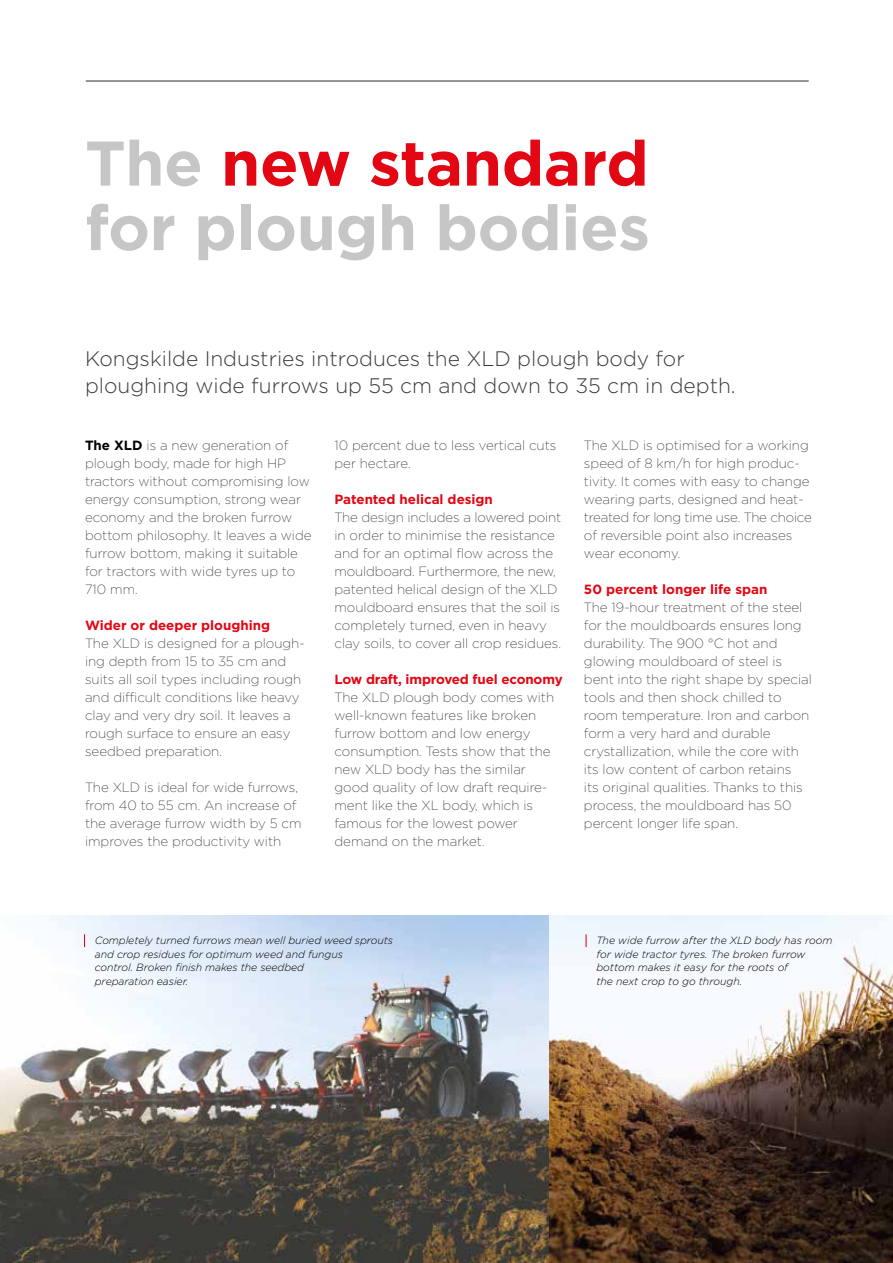
<style>
.page{position:relative;width:893px;height:1263px;background:#fff}
.page>*{position:absolute;margin:0;border:0;box-sizing:border-box;transform-origin:0 0}
.t1{font:700 63px/64.5px "Gotham";letter-spacing:-.005em;color:#c6c6c6}
.t2{font:300 21px/27px "Gotham";color:#3c3c3b}
.t3{font:200 13.35px/18px "Gotham";color:#282827}
.t4{font:700 13.35px "Gotham";color:#e30613}
.t5{font:italic 300 10.5px/13.5px "Gotham";letter-spacing:-.005em;color:#000}
.s1{color:#e30613}
.s2{font-weight:700;color:#000}
</style>
<div class="page">
<hr style="left:86px;top:81px;width:723px;height:1px;background:#282827">
<img style="left:549px;top:915px;width:344px;height:348px">
<img style="left:0;top:915px;width:549px;height:348px">
<svg style="left:84px;top:934px;width:1px;height:13px"></svg>
<svg style="left:586px;top:934px;width:1px;height:13px"></svg>
<h1 class="t1" style="left:85px;top:131px;width:566px">The <span class="s1">new standard </span>for plough bodies</h1>
<h2 class="t2" style="left:85px;top:344px;width:652px">Kongskilde Industries introduces the XLD plough body for ploughing wide furrows up 55 cm and down to 35 cm in depth.</h2>
<p class="t3" style="left:85px;top:436px;width:228px"><span class="s2">The XLD</span> is a new generation of plough body, made for high HP tractors without compromising low energy consumption, strong wear economy and the broken furrow bottom philosophy. It leaves a wide furrow bottom, making it suitable for tractors with wide tyres up to<br>710 mm.</p>
<p class="t4" style="left:85px;top:616px;width:187px">Wider or deeper ploughing</p>
<p class="t3" style="left:85px;top:634px;width:221px">The XLD is designed for a plough&shy;ing depth from 15 to 35 cm and suits all soil types including rough and difficult conditions like heavy clay and very dry soil. It leaves a rough surface to ensure an easy seedbed preparation.</p>
<p class="t3" style="left:85px;top:778px;width:218px">The XLD is ideal for wide furrows, from 40 to 55 cm. An increase of the average furrow width by 5 cm improves the productivity with</p>
<p class="t3" style="left:334px;top:436px;width:223px">10 percent due to less vertical cuts per hectare.</p>
<p class="t4" style="left:334px;top:490px;width:160px">Patented helical design</p>
<p class="t3" style="left:334px;top:508px;width:228px">The design includes a lowered point in order to minimise the resistance and for an optimal flow across the mouldboard. Furthermore, the new, patented helical design of the XLD mouldboard ensures that the soil is completely turned, even in heavy clay soils, to cover all crop residues.</p>
<p class="t4" style="left:334px;top:670px;width:230px">Low draft, improved fuel economy</p>
<p class="t3" style="left:334px;top:688px;width:221px">The XLD plough body comes with well-known features like broken furrow bottom and low energy consumption. Tests show that the new XLD body has the similar good quality of low draft require&shy;ment like the XL body, which is famous for the lowest power demand on the market.</p>
<p class="t3" style="left:584px;top:436px;width:229px">The XLD is optimised for a working speed of 8 km/h for high produc&shy;tivity. It comes with easy to change wearing parts, designed and heat&shy;treated for long time use. The choice of reversible point also increases wear economy.</p>
<p class="t4" style="left:584px;top:580px;width:185px">50 percent longer life span</p>
<p class="t3" style="left:584px;top:598px;width:229px">The 19-hour treatment of the steel for the mouldboards ensures long durability. The 900 °C hot and glowing mouldboard of steel is bent into the right shape by special tools and then shock chilled to room temperature. Iron and carbon form a very hard and durable crystallization, while the core with its low content of carbon retains<br>its original qualities. Thanks to this process, the mouldboard has 50 percent longer life span.</p>
<p class="t5" style="left:95px;top:933px;width:300px">Completely turned furrows mean well buried weed sprouts and crop residues for optimum weed and fungus<br>control. Broken finish makes the seedbed<br>preparation easier.</p>
<p class="t5" style="left:596px;top:934px;width:237px">The wide furrow after the XLD body has room for wide tractor tyres. The broken furrow bottom makes it easy for the roots of<br>the next crop to go through.</p>
</div>
